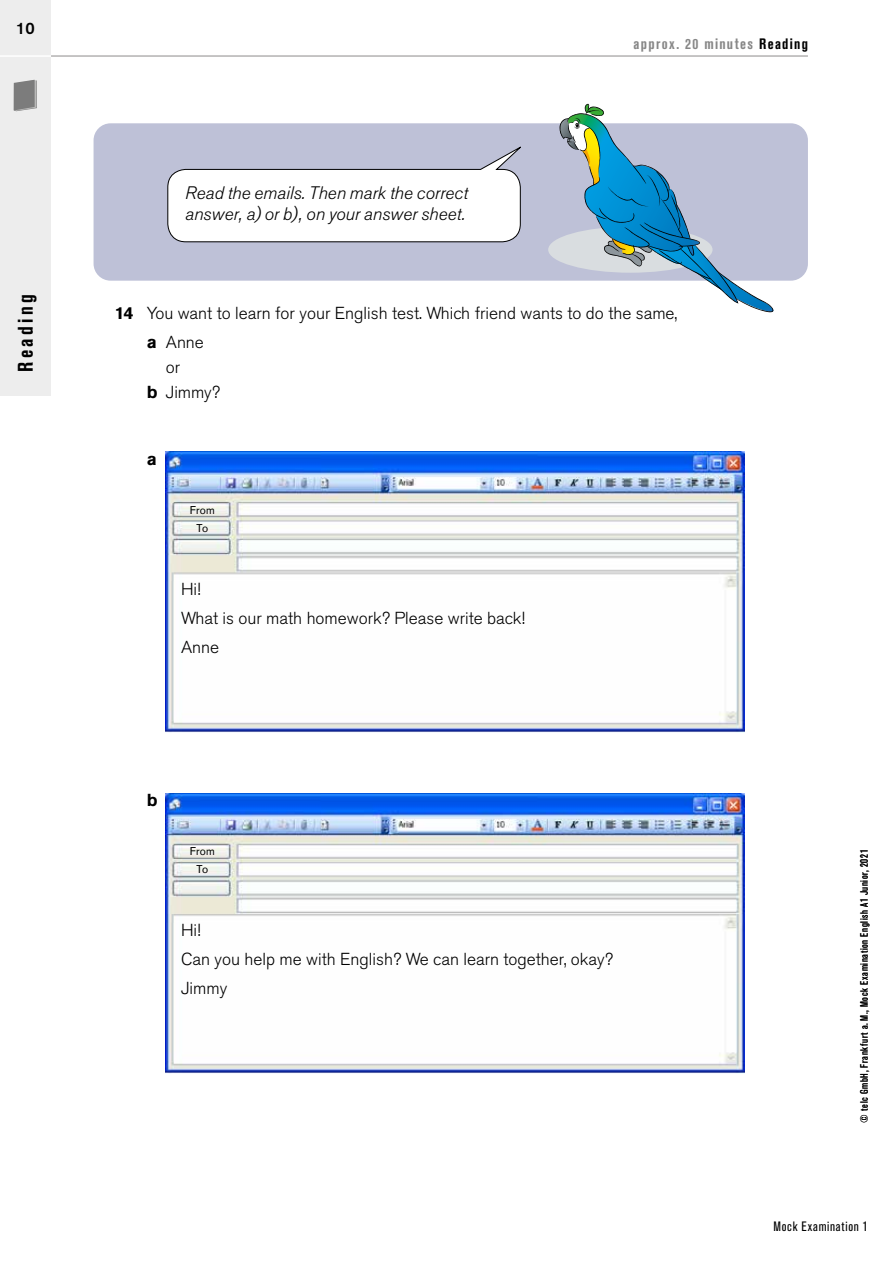
<style>
.page{position:relative;width:893px;height:1263px;background:#fff}
.page>*{position:absolute;margin:0;border:0;box-sizing:border-box;transform-origin:0 0}
.t1{font:700 condensed 21px "Akzidenz Grotesk Pro";letter-spacing:.155em;color:#000}
.t2{font:italic 300 18px/21px "Akzidenz Grotesk Pro";color:#000}
.t3{font:300 17.25px/29.2px "Akzidenz Grotesk Pro";color:#000}
.t4{font:700 17.25px "Akzidenz Grotesk Pro";color:#000}
.t5{font:500 16.5px "Akzidenz Grotesk Pro";color:#000}
.t6{font:700 condensed 15px "Akzidenz Grotesk Pro";letter-spacing:.09em;color:#878787}
.t7{font:condensed 13.5px "Akzidenz Grotesk Pro";letter-spacing:.05em;color:#000}
.t8{font:11.25px/18.5px "Akzidenz Grotesk Pro";letter-spacing:.015em;color:#000;text-align:center}
.t9{font:condensed 10.5px "Akzidenz Grotesk Pro";letter-spacing:.06em;color:#000}
.s1{color:#000}
.s2{font-weight:700}
</style>
<div class="page">
<div style="left:94px;top:123px;width:714px;height:158px;background:#bec1d7;border-radius:17px"></div>
<div style="left:548px;top:227px;width:164px;height:46px;background:#d9dde0;border-radius:50%"></div>
<svg style="left:558px;top:104px;width:216px;height:209px"></svg>
<svg style="left:167px;top:146px;width:354px;height:97px"></svg>
<img style="left:166px;top:452px;width:578px;height:280px">
<img style="left:166px;top:793px;width:578px;height:281px">
<div style="left:0;top:0;width:51px;height:395px;background:#ededed"></div>
<svg style="left:14px;top:80px;width:23px;height:31px"></svg>
<hr style="left:0;top:55px;width:51px;height:2px;background:#fff">
<hr style="left:51px;top:55px;width:757px;height:2px;background:#b3b2b2">
<p class="t5" style="left:16px;top:18px;width:20px">10</p>
<p class="t1" style="left:12px;top:372px;width:79px;rotate:-90deg">Reading</p>
<p class="t2" style="left:185px;top:183px;width:284px">Read the emails. Then mark the correct answer, a) or b), on your answer sheet.</p>
<p class="t6" style="left:634px;top:34px;width:176px">approx. 20 minutes <span class="s1">Reading</span></p>
<p class="t3" style="left:147px;top:298px;width:532px;text-indent:-32px"><span class="s2">14</span> You want to learn for your English test. Which friend wants to do the same, <span class="s2">a</span> Anne</p>
<p class="t3" style="left:147px;top:355px;width:75px;line-height:24.9px;text-indent:19px">or<br><span class="s2">b</span> Jimmy?</p>
<p class="t4" style="left:147px;top:447px;width:12px">a</p>
<p class="t8" style="left:190px;top:500px;width:26px">From<br>To</p>
<p class="t3" style="left:181px;top:574px;width:345px">Hi!<br>What is our math homework? Please write back!<br>Anne</p>
<p class="t4" style="left:147px;top:789px;width:12px">b</p>
<p class="t8" style="left:190px;top:842px;width:26px">From<br>To</p>
<p class="t3" style="left:181px;top:915px;width:433px">Hi!<br>Can you help me with English? We can learn together, okay?<br>Jimmy</p>
<p class="t9" style="left:857px;top:1122px;width:275px;rotate:-90deg">© telc GmbH, Frankfurt a. M., Mock Examination English A1 Junior, 2021</p>
<p class="t7" style="left:773px;top:1217px;width:96px">Mock Examination 1</p>
</div>
